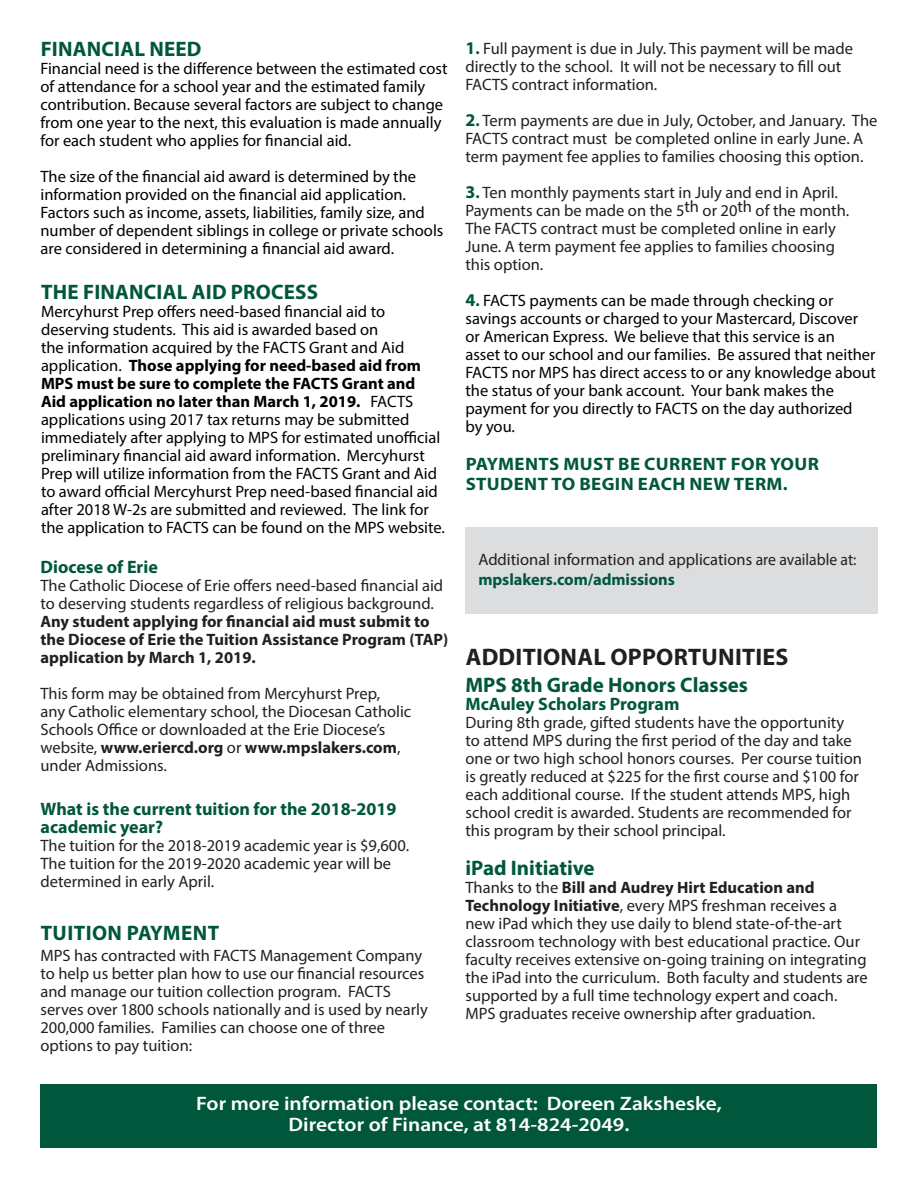
<style>
.page{position:relative;width:918px;height:1188px;background:#fff}
.page>*{position:absolute;margin:0;border:0;box-sizing:border-box;transform-origin:0 0}
.Body_text{font:700 24px "Myriad Pro";letter-spacing:.01em;color:#231f20}
.Body_text-2{font:700 21px "Myriad Pro";color:#00573c}
.Subhead_1{font:700 21px "Myriad Pro";letter-spacing:.01em;color:#00573c}
.Body_text-3{font:600 19.5px "Myriad Pro";color:#fff;scale:1.1 1}
.Body_text-4{font:700 18px/18px "Myriad Pro";color:#00573c}
.Body_text-5{font:700 18px "Myriad Pro";letter-spacing:.02em;color:#00573c;scale:1.05 1}
.Body_text-6{font:16.5px/18px "Myriad Pro";color:#231f20}
.Body_text-7{font:16.5px/18px "Myriad Pro";color:#000}
.Body_text-8{font:700 16.5px/18px "Myriad Pro";color:#231f20}
.Body_text-9{font:700 16.5px "Myriad Pro";letter-spacing:-.005em;color:#00573c}
.s1{font-weight:700}
.s2{font-weight:400}
.s3{font-weight:700;font-size:18px;color:#00573c}
.s4{font-weight:700;color:#00573c}
</style>
<div class="page">
<div style="left:40px;top:1084px;width:838px;height:64px;background:#00573c"></div>
<div style="left:465px;top:527px;width:413px;height:86px;background:#dcdddf"></div>
<p class="Subhead_1" style="left:41px;top:35px;width:162px">FINANCIAL NEED</p>
<p class="Body_text-7" style="left:40px;top:59px;width:409px">Financial need is the difference between the estimated cost of attendance for a school year and the estimated family contribution. Because several factors are subject to change from one year to the next, this evaluation is made annually for each student who applies for financial aid.</p>
<p class="Body_text-7" style="left:40px;top:167px;width:404px">The size of the financial aid award is determined by the information provided on the financial aid application.<br>Factors such as income, assets, liabilities, family size, and number of dependent siblings in college or private schools are considered in determining a financial aid award.</p>
<p class="Body_text-2" style="left:41px;top:278px;width:278px">THE FINANCIAL AID PROCESS</p>
<p class="Body_text-7" style="left:41px;top:302px;width:405px">Mercyhurst Prep offers need-based financial aid to deserving students. This aid is awarded based on<br>the information acquired by the FACTS Grant and Aid application. <span class="s1">Those applying for need-based aid from MPS must be sure to complete the FACTS Grant and<br>Aid application no later than March 1, 2019.</span> FACTS applications using 2017 tax returns may be submitted immediately after applying to MPS for estimated unofficial preliminary financial aid award information. Mercyhurst Prep will utilize information from the FACTS Grant and Aid to award official Mercyhurst Prep need-based financial aid after 2018 W-2s are submitted and reviewed. The link for the application to FACTS can be found on the MPS website.</p>
<p class="Body_text-4" style="left:40px;top:557px;width:119px">Diocese of Erie</p>
<p class="Body_text-8" style="left:40px;top:576px;width:409px"><span class="s2">The Catholic Diocese of Erie offers need-based financial aid to deserving students regardless of religious background.<br></span>Any student applying for financial aid must submit to the Diocese of Erie the Tuition Assistance Program (TAP) application by March 1, 2019.</p>
<p class="Body_text-6" style="left:40px;top:684px;width:341px">This form may be obtained from Mercyhurst Prep,</p>
<p class="Body_text-6" style="left:40px;top:702px;width:372px">any Catholic elementary school, the Diocesan Catholic Schools Office or downloaded at the Erie Diocese’s website, <span class="s1">www.eriercd.org</span> or <span class="s1">www.mpslakers.com</span>, under Admissions.</p>
<p class="Body_text-4" style="left:40px;top:799px;width:357px">What is the current tuition for the 2018-2019 academic year?</p>
<p class="Body_text-6" style="left:40px;top:836px;width:370px">The tuition for the 2018-2019 academic year is $9,600.</p>
<p class="Body_text-6" style="left:40px;top:854px;width:352px">The tuition for the 2019-2020 academic year will be determined in early April.</p>
<p class="Subhead_1" style="left:41px;top:920px;width:180px">TUITION PAYMENT</p>
<p class="Body_text-6" style="left:40px;top:947px;width:383px">MPS has contracted with FACTS Management Company</p>
<p class="Body_text-6" style="left:40px;top:965px;width:389px">to help us better plan how to use our financial resources and manage our tuition collection program. FACTS serves over 1800 schools nationally and is used by nearly 200,000 families. Families can choose one of three</p>
<p class="Body_text-6" style="left:40px;top:1037px;width:153px">options to pay tuition:</p>
<p class="Body_text-6" style="left:465px;top:39px;width:389px"><span class="s3">1</span><span class="s4">.</span> Full payment is due in July. This payment will be made directly to the school. It will not be necessary to fill out<br>FACTS contract information.</p>
<p class="Body_text-6" style="left:465px;top:111px;width:414px"><span class="s3">2</span><span class="s4">.</span> Term payments are due in July, October, and January. The<br>FACTS contract must be completed online in early June. A term payment fee applies to families choosing this option.</p>
<p class="Body_text-6" style="left:465px;top:183px;width:374px"><span class="s3">3</span><span class="s4">.</span> Ten monthly payments start in July and end in April.</p>
<p class="Body_text-6" style="left:465px;top:201px;width:385px">Payments can be made on the 5th or 20th of the month.</p>
<p class="Body_text-6" style="left:465px;top:219px;width:372px;text-align:justify">The FACTS contract must be completed online in early June. A term payment fee applies to families choosing this option.</p>
<p class="Body_text-7" style="left:465px;top:291px;width:412px"><span class="s3">4</span><span class="s4">.</span> FACTS payments can be made through checking or savings accounts or charged to your Mastercard, Discover or American Express. We believe that this service is an<br>asset to our school and our families. Be assured that neither FACTS nor MPS has direct access to or any knowledge about the status of your bank account. Your bank makes the payment for you directly to FACTS on the day authorized<br>by you.</p>
<p class="Body_text-5" style="left:466px;top:453px;width:338px">PAYMENTS MUST BE CURRENT FOR YOUR</p>
<p class="Body_text-5" style="left:466px;top:472px;width:308px">STUDENT TO BEGIN EACH NEW TERM.</p>
<p class="Body_text-6" style="left:478px;top:551px;width:380px">Additional information and applications are available at:</p>
<p class="Body_text-9" style="left:478px;top:569px;width:198px">mpslakers.com/admissions</p>
<p class="Body_text" style="left:466px;top:641px;width:324px">ADDITIONAL OPPORTUNITIES</p>
<p class="Body_text-2" style="left:465px;top:671px;width:284px">MPS 8th Grade Honors Classes</p>
<p class="Body_text-4" style="left:465px;top:694px;width:216px">McAuley Scholars Program</p>
<p class="Body_text-6" style="left:465px;top:713px;width:398px">During 8th grade, gifted students have the opportunity to attend MPS during the first period of the day and take one or two high school honors courses. Per course tuition is greatly reduced at $225 for the first course and $100 for each additional course. If the student attends MPS, high school credit is awarded. Students are recommended for this program by their school principal.</p>
<p class="Body_text-2" style="left:465px;top:855px;width:131px">iPad Initiative</p>
<p class="Body_text-6" style="left:465px;top:879px;width:404px">Thanks to the <span class="s1">Bill and Audrey Hirt Education and Technology Initiative</span>, every MPS freshman receives a new iPad which they use daily to blend state-of-the-art classroom technology with best educational practice. Our faculty receives extensive on-going training on integrating the iPad into the curriculum. Both faculty and students are supported by a full time technology expert and coach.<br>MPS graduates receive ownership after graduation.</p>
<p class="Body_text-3" style="left:196px;top:1091px;width:479px">For more information please contact: Doreen Zaksheske,</p>
<p class="Body_text-3" style="left:289px;top:1112px;width:311px">Director of Finance, at 814-824-2049.</p>
</div>
